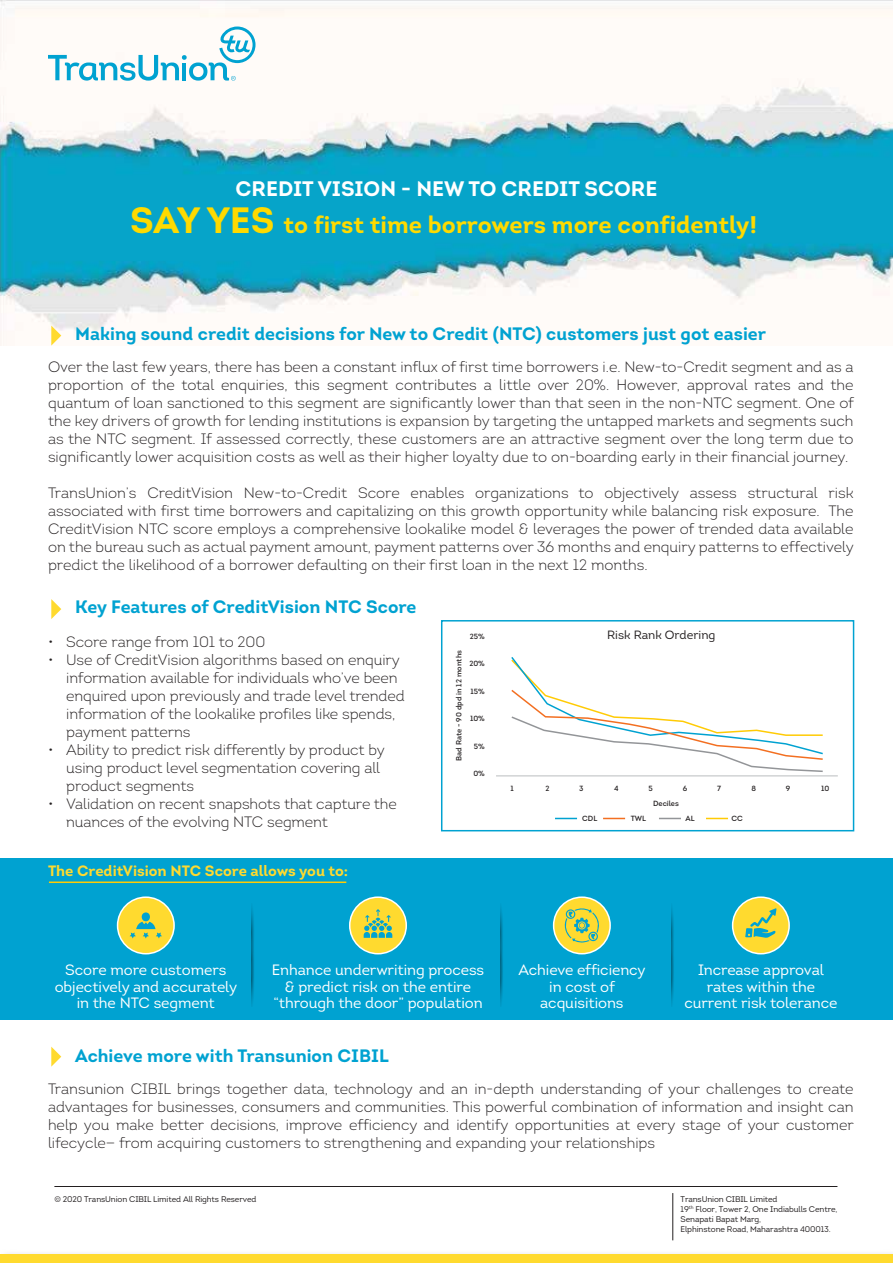
<style>
.page{position:relative;width:893px;height:1263px;background:#fff}
.page>*{position:absolute;margin:0;border:0;box-sizing:border-box;transform-origin:0 0}
.t1{font:700 24px "Intro";color:#ffda00}
.t2{font:700 21px "Intro";color:#fff}
.t3{font:700 18px "Intro";color:#00a2d1}
.t4{font:300 15px/18px "Intro";letter-spacing:-.005em;color:#231f20}
.t5{font:15px/16.5px "Intro";letter-spacing:-.005em;color:#fff;text-align:center}
.t6{font:700 15px "Intro";color:#ffda2f}
.t7{font:12px "Intro";color:#231f20}
.t8{font:8.25px/9.9px "Intro";letter-spacing:-.015em;color:#231f20}
.t9{font:600 7.5px "Intro";color:#231f20}
.s1{font-size:36.6px}
</style>
<div class="page">
<img style="left:0;top:0;width:893px;height:346px">
<svg style="left:48px;top:27px;width:208px;height:54px"></svg>
<div style="left:0;top:1254px;width:893px;height:9px;background:#ffda2f"></div>
<svg style="left:51px;top:1047px;width:10px;height:20px"></svg>
<svg style="left:51px;top:599px;width:10px;height:20px"></svg>
<svg style="left:51px;top:326px;width:10px;height:20px"></svg>
<hr style="left:54px;top:1186px;width:783px;height:1px;background:#231f20">
<hr style="left:672px;top:1193px;width:1px;height:47px;background:#231f20">
<div style="left:441px;top:620px;width:413px;height:211px;border:2px solid #00a2d1"></div>
<svg style="left:511px;top:657px;width:312px;height:115px"></svg>
<svg style="left:555px;top:818px;width:22px;height:1px"></svg>
<svg style="left:603px;top:818px;width:22px;height:1px"></svg>
<svg style="left:659px;top:818px;width:22px;height:1px"></svg>
<svg style="left:706px;top:818px;width:22px;height:1px"></svg>
<hr style="left:496px;top:775px;width:342px;height:1px;background:#d1d3d4">
<div style="left:0;top:858px;width:893px;height:161px;background:#00a2d1"></div>
<svg style="left:251px;top:907px;width:3px;height:98px"></svg>
<svg style="left:247px;top:926px;width:8px;height:67px"></svg>
<div style="left:231px;top:901px;width:20px;height:105px;background:#00a2d1"></div>
<svg style="left:500px;top:907px;width:3px;height:98px"></svg>
<svg style="left:496px;top:926px;width:7px;height:67px"></svg>
<div style="left:479px;top:901px;width:21px;height:105px;background:#00a2d1"></div>
<svg style="left:671px;top:907px;width:3px;height:98px"></svg>
<svg style="left:667px;top:926px;width:7px;height:67px"></svg>
<div style="left:650px;top:901px;width:21px;height:105px;background:#00a2d1"></div>
<hr style="left:49px;top:881px;width:297px;height:2px;background:#ffcb05">
<div style="left:733px;top:897px;width:56px;height:57px;background:#ffda2f;border-radius:50%"></div>
<div style="left:732px;top:896px;width:58px;height:58px;border:2px solid #fff;border-radius:50%"></div>
<svg style="left:745px;top:908px;width:31px;height:30px"></svg>
<div style="left:554px;top:897px;width:56px;height:57px;background:#ffda2f;border-radius:50%"></div>
<div style="left:553px;top:896px;width:58px;height:58px;border:2px solid #fff;border-radius:50%"></div>
<svg style="left:564px;top:908px;width:35px;height:35px"></svg>
<div style="left:350px;top:897px;width:56px;height:57px;background:#ffda2f;border-radius:50%"></div>
<div style="left:349px;top:896px;width:58px;height:58px;border:2px solid #fff;border-radius:50%"></div>
<svg style="left:364px;top:909px;width:28px;height:29px"></svg>
<div style="left:118px;top:897px;width:56px;height:57px;background:#ffda2f;border-radius:50%"></div>
<div style="left:117px;top:896px;width:58px;height:58px;border:2px solid #fff;border-radius:50%"></div>
<div style="left:142px;top:912px;width:8px;height:9px;background:#00a2d1;border-radius:50%"></div>
<svg style="left:130px;top:922px;width:32px;height:16px"></svg>
<h2 class="t2" style="left:236px;top:175px;width:423px">CREDIT VISION - NEW TO CREDIT SCORE</h2>
<h1 class="t1" style="left:130px;top:209px;width:628px"><span class="s1">SAY YES</span> to first time borrowers more confidently!</h1>
<p class="t3" style="left:75px;top:323px;width:692px">Making sound credit decisions for New to Credit (NTC) customers just got easier</p>
<p class="t4" style="left:48px;top:358px;width:807px;text-align:justify">Over the last few years, there has been a constant influx of first time borrowers i.e. New-to-Credit segment and as a proportion of the total enquiries, this segment contributes a little over 20%. However, approval rates and the quantum of loan sanctioned to this segment are significantly lower than that seen in the non-NTC segment. One of the key drivers of growth for lending institutions is expansion by targeting the untapped markets and segments such as the NTC segment. If assessed correctly, these customers are an attractive segment over the long term due to significantly lower acquisition costs as well as their higher loyalty due to on-boarding early in their financial journey.</p>
<p class="t4" style="left:48px;top:484px;width:807px;text-align:justify">TransUnion’s CreditVision New-to-Credit Score enables organizations to objectively assess structural risk associated with first time borrowers and capitalizing on this growth opportunity while balancing risk exposure. The CreditVision NTC score employs a comprehensive lookalike model &amp; leverages the power of trended data available on the bureau such as actual payment amount, payment patterns over 36 months and enquiry patterns to effectively predict the likelihood of a borrower defaulting on their first loan in the next 12 months.</p>
<p class="t3" style="left:75px;top:595px;width:343px">Key Features of CreditVision NTC Score</p>
<p class="t4" style="left:48px;top:633px;width:219px">• Score range from 101 to 200</p>
<p class="t4" style="left:66px;top:651px;width:340px;text-indent:-18px">• Use of CreditVision algorithms based on enquiry information available for individuals who’ve been enquired upon previously and trade level trended information of the lookalike profiles like spends, payment patterns</p>
<p class="t4" style="left:66px;top:741px;width:320px;text-indent:-18px">• Ability to predict risk differently by product by using product level segmentation covering all product segments</p>
<p class="t4" style="left:66px;top:795px;width:332px;text-indent:-18px">• Validation on recent snapshots that capture the nuances of the evolving NTC segment</p>
<p class="t6" style="left:48px;top:861px;width:302px">The CreditVision NTC Score allows you to:</p>
<p class="t9" style="left:470px;top:631px;width:16px">25%</p>
<p class="t9" style="left:454px;top:761px;width:112px;rotate:-90deg">Bad Rate - 90 dpd in 12 months</p>
<p class="t9" style="left:469px;top:659px;width:17px">20%</p>
<p class="t9" style="left:471px;top:687px;width:16px">15%</p>
<p class="t9" style="left:470px;top:714px;width:16px">10%</p>
<p class="t9" style="left:474px;top:741px;width:12px">5%</p>
<p class="t9" style="left:473px;top:768px;width:13px">0%</p>
<p class="t9" style="left:510px;top:783px;width:5px">1</p>
<p class="t7" style="left:607px;top:627px;width:110px">Risk Rank Ordering</p>
<p class="t9" style="left:545px;top:783px;width:6px">2</p>
<p class="t9" style="left:579px;top:783px;width:6px">3</p>
<p class="t9" style="left:614px;top:783px;width:6px">4</p>
<p class="t9" style="left:648px;top:783px;width:6px">5</p>
<p class="t9" style="left:683px;top:783px;width:6px">6</p>
<p class="t9" style="left:717px;top:783px;width:5px">7</p>
<p class="t9" style="left:752px;top:783px;width:6px">8</p>
<p class="t9" style="left:786px;top:783px;width:6px">9</p>
<p class="t9" style="left:821px;top:783px;width:10px">10</p>
<p class="t9" style="left:582px;top:814px;width:17px">CDL</p>
<p class="t9" style="left:631px;top:814px;width:17px">TWL</p>
<p class="t9" style="left:686px;top:814px;width:11px">AL</p>
<p class="t9" style="left:731px;top:814px;width:13px">CC</p>
<p class="t9" style="left:653px;top:798px;width:27px">Deciles</p>
<p class="t5" style="left:55px;top:962px;width:184px">Score more customers objectively and accurately in the NTC segment</p>
<p class="t5" style="left:272px;top:962px;width:214px">Enhance underwriting process &amp; predict risk on the entire “through the door” population</p>
<p class="t5" style="left:518px;top:962px;width:129px">Achieve efficiency in cost of acquisitions</p>
<p class="t5" style="left:684px;top:962px;width:155px">Increase approval rates within the current risk tolerance</p>
<p class="t3" style="left:75px;top:1044px;width:315px">Achieve more with Transunion CIBIL</p>
<p class="t4" style="left:48px;top:1080px;width:807px;text-align:justify">Transunion CIBIL brings together data, technology and an in-depth understanding of your challenges to create advantages for businesses, consumers and communities. This powerful combination of information and insight can help you make better decisions, improve efficiency and identify opportunities at every stage of your customer lifecycle— from acquiring customers to strengthening and expanding your relationships</p>
<p class="t8" style="left:54px;top:1194px;width:204px">© 2020 TransUnion CIBIL Limited All Rights Reserved</p>
<p class="t8" style="left:681px;top:1194px;width:158px">TransUnion CIBIL Limited<br>19<sup>th</sup> Floor, Tower 2, One Indiabulls Centre,<br>Senapati Bapat Marg,<br>Elphinstone Road, Maharashtra 400013.</p>
</div>
